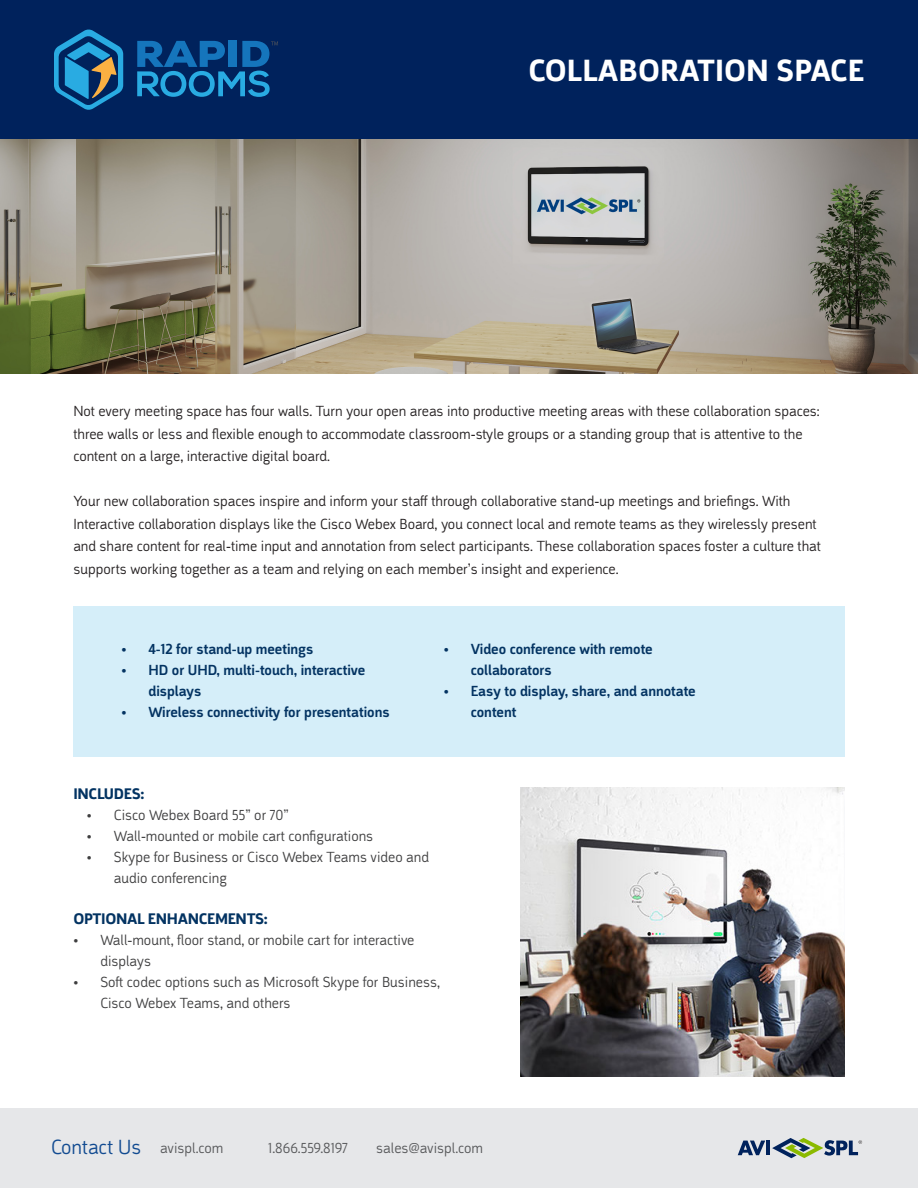
<style>
.page{position:relative;width:918px;height:1188px;background:#fff}
.page>*{position:absolute;margin:0;border:0;box-sizing:border-box;transform-origin:0 0}
.t1{font:700 31.5px "Argumentum";color:#fff}
.t2{font:700 15.75px "Argumentum";letter-spacing:-.02em;color:#033362}
.t3{font:300 15px/22.5px "Argumentum";color:#231f20}
.t4{font:300 15px/21px "Argumentum";color:#3e3e3f}
.t5{font:500 15px/21px "Argumentum";color:#033362}
.t6{font:300 15px "Argumentum";color:#57585a}
.s1{font-size:21px;color:#124b91}
</style>
<div class="page">
<div style="left:0;top:1108px;width:918px;height:80px;background:#e6e7e9"></div>
<svg style="left:738px;top:1141px;width:27px;height:14px"></svg>
<hr style="left:766px;top:1141px;width:4px;height:14px;background:#00225c">
<svg style="left:772px;top:1138px;width:90px;height:20px"></svg>
<div style="left:0;top:0;width:918px;height:139px;background:#00225c"></div>
<svg style="left:54px;top:30px;width:69px;height:80px"></svg>
<svg style="left:137px;top:41px;width:141px;height:56px"></svg>
<img style="left:0;top:139px;width:918px;height:235px">
<img style="left:521px;top:787px;width:324px;height:290px">
<div style="left:73px;top:606px;width:772px;height:150px;background:#d5eef9"></div>
<h1 class="t1" style="left:528px;top:52px;width:337px">COLLABORATION SPACE</h1>
<p class="t3" style="left:73px;top:400px;width:748px">Not every meeting space has four walls. Turn your open areas into productive meeting areas with these collaboration spaces: three walls or less and flexible enough to accommodate classroom-style groups or a standing group that is attentive to the content on a large, interactive digital board.</p>
<p class="t3" style="left:73px;top:490px;width:749px">Your new collaboration spaces inspire and inform your staff through collaborative stand-up meetings and briefings. With Interactive collaboration displays like the Cisco Webex Board, you connect local and remote teams as they wirelessly present and share content for real-time input and annotation from select participants. These collaboration spaces foster a culture that supports working together as a team and relying on each member’s insight and experience.</p>
<p class="t5" style="left:122px;top:639px;width:193px">• 4-12 for stand-up meetings</p>
<p class="t5" style="left:148px;top:660px;width:218px;text-indent:-27px">• HD or UHD, multi-touch, interactive displays</p>
<p class="t5" style="left:122px;top:702px;width:270px">• Wireless connectivity for presentations</p>
<p class="t5" style="left:471px;top:639px;width:183px;text-indent:-27px">• Video conference with remote collaborators</p>
<p class="t5" style="left:471px;top:681px;width:226px;text-indent:-27px">• Easy to display, share, and annotate content</p>
<p class="t2" style="left:73px;top:784px;width:73px">INCLUDES:</p>
<p class="t4" style="left:87px;top:805px;width:203px">• Cisco Webex Board 55” or 70”</p>
<p class="t4" style="left:87px;top:826px;width:288px">• Wall-mounted or mobile cart configurations</p>
<p class="t4" style="left:114px;top:847px;width:317px;text-indent:-27px">• Skype for Business or Cisco Webex Teams video and audio conferencing</p>
<p class="t2" style="left:73px;top:910px;width:196px">OPTIONAL ENHANCEMENTS:</p>
<p class="t4" style="left:100px;top:930px;width:316px;text-indent:-27px">• Wall-mount, floor stand, or mobile cart for interactive displays</p>
<p class="t4" style="left:100px;top:972px;width:341px;text-indent:-27px">• Soft codec options such as Microsoft Skype for Business,<br>Cisco Webex Teams, and others</p>
<p class="t6" style="left:51px;top:1139px;width:174px"><span class="s1">Contact Us</span> avispl.com</p>
<p class="t6" style="left:268px;top:1139px;width:81px">1.866.559.8197</p>
<p class="t6" style="left:376px;top:1139px;width:108px">sales@avispl.com</p>
</div>
